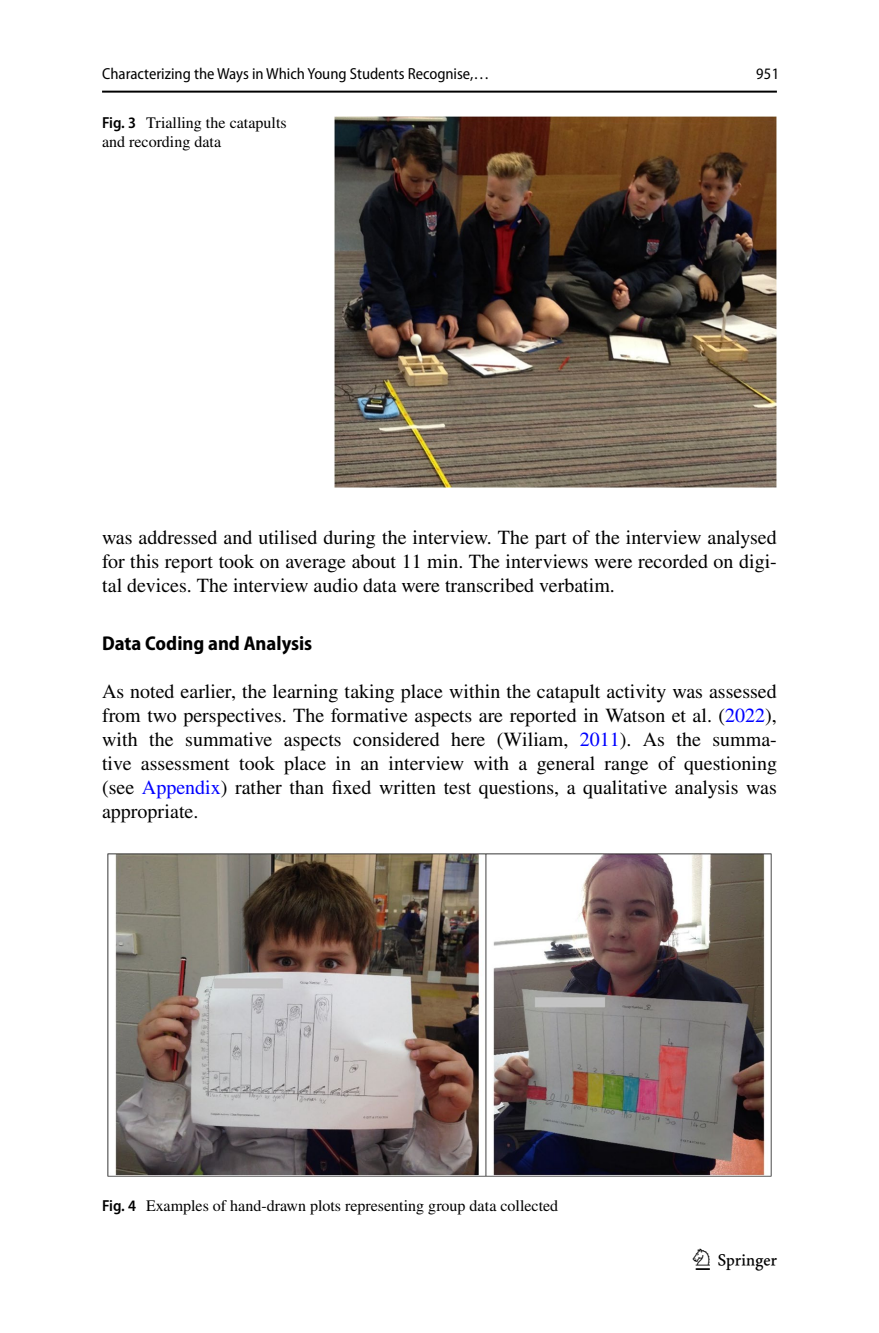
<style>
.page{position:relative;width:879px;height:1333px;background:#fff}
.page>*{position:absolute;margin:0;border:0;box-sizing:border-box;transform-origin:0 0}
.t1{font:30px "Springnew Regular 3";color:#000}
.t2{font:20px/24px "STIX";color:#000;text-align:justify}
.t3{font:700 semi-condensed 20px "Myriad Pro";color:#000}
.t4{font:16px/19px "STIX";color:#000}
.t5{font:16px "Myriad Pro Semi Cn 3";color:#000}
.t6{font:semi-condensed 16px "Xjxwwm Rhpjkn Wffvcn Jvchld Myriad Pro";color:#000}
.s1{font-family:"Myriad Pro";font-weight:600;font-stretch:semi-condensed}
.s2{color:#00f}
</style>
<div class="page">
<hr style="left:102px;top:91px;width:675px;height:2px;background:#000">
<img style="left:335px;top:116px;width:442px;height:371px">
<img style="left:108px;top:853px;width:663px;height:323px">
<p class="t5" style="left:102px;top:65px;width:389px">Characterizing the Ways in Which Young Students Recognise,…</p>
<p class="t4" style="left:102px;top:114px;width:186px"><span class="s1">Fig. 3</span> Trialling the catapults and recording data</p>
<p class="t6" style="left:756px;top:67px;width:25px">951</p>
<p class="t2" style="left:102px;top:526px;width:676px">was addressed and utilised during the interview. The part of the interview analysed for this report took on average about 11 min. The interviews were recorded on digi&shy;tal devices. The interview audio data were transcribed verbatim.</p>
<p class="t3" style="left:102px;top:632px;width:212px">Data Coding and Analysis</p>
<p class="t2" style="left:102px;top:680px;width:676px">As noted earlier, the learning taking place within the catapult activity was assessed from two perspectives. The formative aspects are reported in Watson et al. (<span class="s2">2022</span>), with the summative aspects considered here (Wiliam, <span class="s2">2011</span>). As the summa&shy;tive assessment took place in an interview with a general range of questioning (see <span class="s2">Appendix</span>) rather than fixed written test questions, a qualitative analysis was appropriate.</p>
<p class="t4" style="left:102px;top:1197px;width:458px"><span class="s1">Fig. 4</span> Examples of hand-drawn plots representing group data collected</p>
<h1 class="t1" style="left:696px;top:1248px;width:83px">1 3</h1>
</div>
